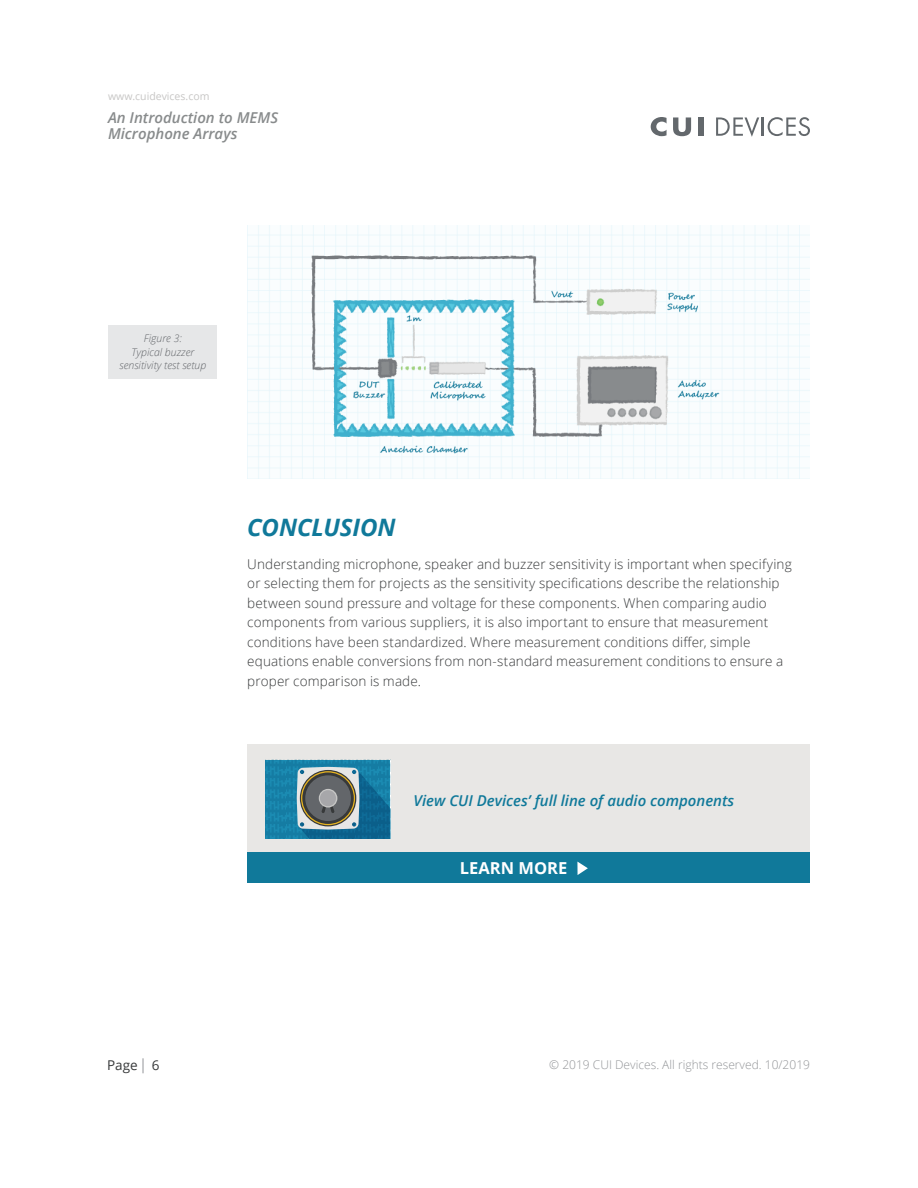
<style>
.page{position:relative;width:918px;height:1188px;background:#fff}
.page>*{position:absolute;margin:0;border:0;box-sizing:border-box;transform-origin:0 0}
.t1{font:italic 700 24px "Open Sans";letter-spacing:-.005em;color:#10799a}
.t2{font:700 16.5px "Open Sans";color:#fff}
.t3{font:italic 600 15px "Open Sans";color:#10799a}
.t4{font:italic 600 15px/16.5px "Open Sans";color:#888b8c}
.t5{font:300 13.5px/19.5px "Open Sans";letter-spacing:.01em;color:#37393a}
.t6{font:13.5px "Open Sans";color:#37393a}
.t7{font:300 12px "Open Sans";color:#939598}
.t8{font:italic 300 10.5px/13.5px "Open Sans";color:#63666a;text-align:center}
.t9{font:10.5px "Open Sans";color:#c7c6c5}
</style>
<div class="page">
<svg style="left:716px;top:117px;width:94px;height:20px"></svg>
<svg style="left:651px;top:117px;width:16px;height:19px"></svg>
<svg style="left:673px;top:117px;width:18px;height:19px"></svg>
<div style="left:698px;top:117px;width:5px;height:19px;background:#63686c"></div>
<svg style="left:143px;top:1058px;width:1px;height:15px"></svg>
<div style="left:247px;top:744px;width:563px;height:138px;background:#e8e7e5"></div>
<div style="left:247px;top:852px;width:563px;height:30px;background:#10799a"></div>
<svg style="left:577px;top:862px;width:11px;height:13px"></svg>
<div style="left:266px;top:760px;width:124px;height:78px;background:#167fa6"></div>
<svg style="left:297px;top:767px;width:93px;height:71px;background:#547e90"></svg>
<svg style="left:319px;top:789px;width:18px;height:19px"></svg>
<div style="left:320px;top:790px;width:16px;height:16px;background:#a7a7aa;border-radius:50%"></div>
<div style="left:301px;top:771px;width:54px;height:54px;border:1px solid #e6b321;border-radius:50%"></div>
<img style="left:247px;top:225px;width:563px;height:254px">
<div style="left:109px;top:325px;width:108px;height:54px;background:#e6e7e8"></div>
<p class="t9" style="left:108px;top:89px;width:103px">www.cuidevices.com</p>
<p class="t4" style="left:108px;top:109px;width:172px">An Introduction to MEMS<br>Microphone Arrays</p>
<p class="t8" style="left:120px;top:332px;width:88px">Figure 3:<br>Typical buzzer sensitivity test setup</p>
<h1 class="t1" style="left:247px;top:510px;width:150px">CONCLUSION</h1>
<p class="t5" style="left:247px;top:554px;width:546px">Understanding microphone, speaker and buzzer sensitivity is important when specifying or selecting them for projects as the sensitivity specifications describe the relationship between sound pressure and voltage for these components. When comparing audio components from various suppliers, it is also important to ensure that measurement conditions have been standardized. Where measurement conditions differ, simple equations enable conversions from non-standard measurement conditions to ensure a proper comparison is made.</p>
<p class="t3" style="left:414px;top:790px;width:322px">View CUI Devices’ full line of audio components</p>
<p class="t2" style="left:460px;top:857px;width:109px">LEARN MORE</p>
<p class="t6" style="left:107px;top:1056px;width:54px">Page 6</p>
<p class="t7" style="left:549px;top:1056px;width:262px">© 2019 CUI Devices. All rights reserved. 10/2019</p>
</div>
